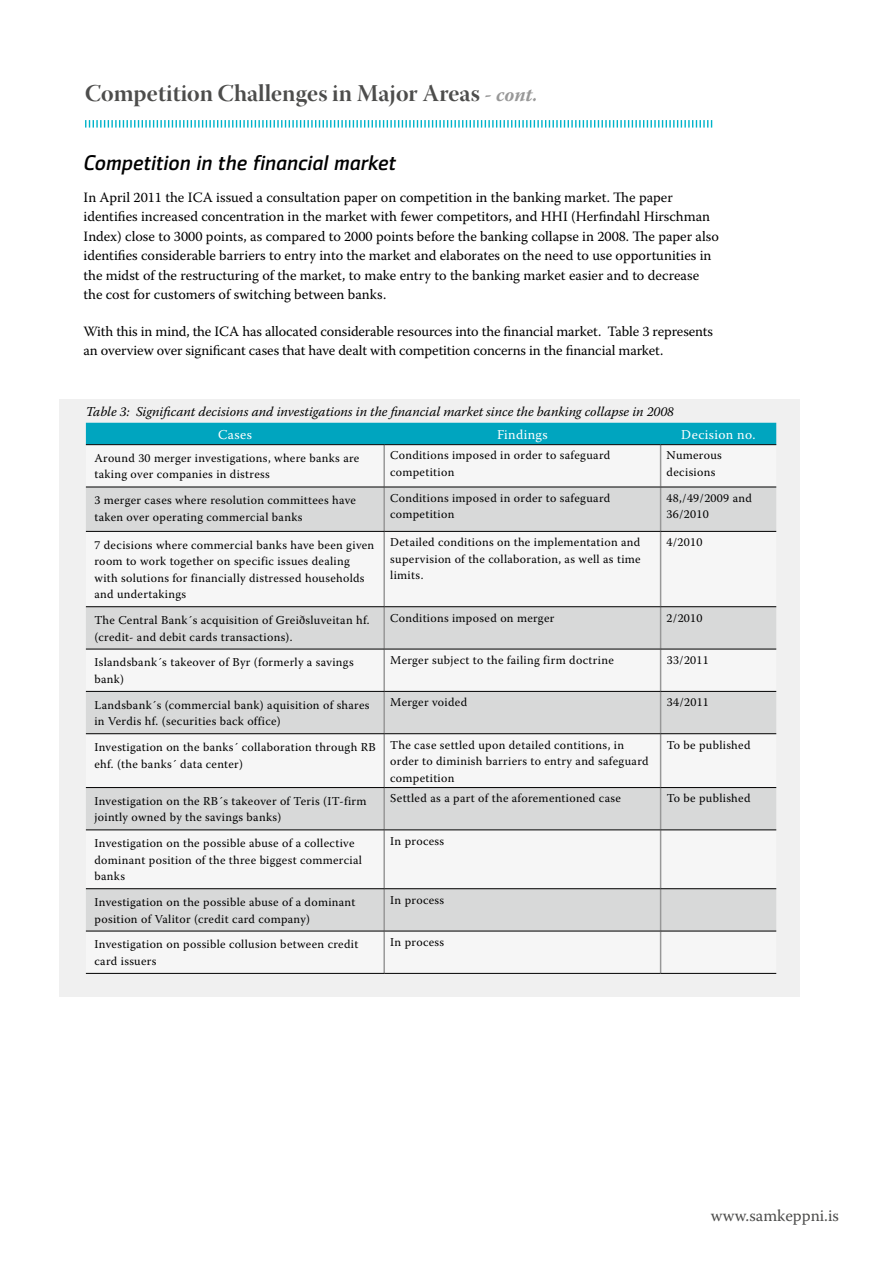
<style>
.page{position:relative;width:893px;height:1263px;background:#fff}
.page>*{position:absolute;margin:0;border:0;box-sizing:border-box;transform-origin:0 0}
.t1{font:24px "Warnock Pro Bold Disp";color:#4d4d4c}
.t2{font:italic 21px "Zemestro Std";color:#000}
.t3{font:16.5px "Warnock Pro";color:#4d4d4c}
.t4{font:14.25px/19.5px "Warnock Pro";color:#000}
.t5{font:italic 13.5px "Warnock Pro";color:#000}
.t6{font:13.5px "Warnock Pro";letter-spacing:.025em;color:#fff}
.t7{font:12px/16.5px "Warnock Pro";letter-spacing:.025em;color:#000}
.s1{font-family:"Warnock Pro";font-weight:700;font-style:italic;font-size:19.5px;color:#989898}
</style>
<div class="page">
<svg style="left:85px;top:120px;width:627px;height:8px"></svg>
<div style="left:60px;top:399px;width:740px;height:597px;background:#f0f0f0"></div>
<div style="left:86px;top:423px;width:690px;height:21px;background:#00a5bf"></div>
<svg style="left:86px;top:445px;width:690px;height:528px"></svg>
<svg style="left:86px;top:488px;width:690px;height:443px"></svg>
<hr style="left:383px;top:445px;width:2px;height:42px;background:#989898">
<hr style="left:660px;top:445px;width:1px;height:42px;background:#989898">
<hr style="left:383px;top:487px;width:2px;height:44px;background:#989898">
<hr style="left:660px;top:487px;width:1px;height:44px;background:#989898">
<hr style="left:383px;top:532px;width:2px;height:74px;background:#989898">
<hr style="left:660px;top:532px;width:1px;height:74px;background:#989898">
<hr style="left:383px;top:607px;width:2px;height:42px;background:#989898">
<hr style="left:660px;top:607px;width:1px;height:42px;background:#989898">
<hr style="left:383px;top:649px;width:2px;height:42px;background:#989898">
<hr style="left:660px;top:649px;width:1px;height:42px;background:#989898">
<hr style="left:383px;top:692px;width:2px;height:41px;background:#989898">
<hr style="left:660px;top:692px;width:1px;height:41px;background:#989898">
<hr style="left:383px;top:734px;width:2px;height:53px;background:#989898">
<hr style="left:383px;top:788px;width:2px;height:41px;background:#989898">
<hr style="left:383px;top:830px;width:2px;height:58px;background:#989898">
<hr style="left:383px;top:889px;width:2px;height:42px;background:#989898">
<hr style="left:383px;top:931px;width:2px;height:42px;background:#989898">
<hr style="left:660px;top:734px;width:1px;height:53px;background:#989898">
<hr style="left:660px;top:788px;width:1px;height:41px;background:#989898">
<hr style="left:660px;top:830px;width:1px;height:58px;background:#989898">
<hr style="left:660px;top:889px;width:1px;height:42px;background:#989898">
<hr style="left:660px;top:931px;width:1px;height:42px;background:#989898">
<hr style="left:86px;top:444px;width:298px;height:1px;background:#000">
<hr style="left:384px;top:444px;width:277px;height:1px;background:#000">
<hr style="left:661px;top:444px;width:115px;height:1px;background:#000">
<hr style="left:86px;top:487px;width:298px;height:1px;background:#000">
<hr style="left:384px;top:487px;width:277px;height:1px;background:#000">
<hr style="left:661px;top:487px;width:115px;height:1px;background:#000">
<hr style="left:86px;top:531px;width:298px;height:1px;background:#000">
<hr style="left:384px;top:531px;width:277px;height:1px;background:#000">
<hr style="left:661px;top:531px;width:115px;height:1px;background:#000">
<hr style="left:86px;top:606px;width:298px;height:1px;background:#000">
<hr style="left:384px;top:606px;width:277px;height:1px;background:#000">
<hr style="left:661px;top:606px;width:115px;height:1px;background:#000">
<hr style="left:86px;top:649px;width:298px;height:1px;background:#000">
<hr style="left:384px;top:649px;width:277px;height:1px;background:#000">
<hr style="left:661px;top:649px;width:115px;height:1px;background:#000">
<hr style="left:86px;top:691px;width:298px;height:1px;background:#000">
<hr style="left:384px;top:691px;width:277px;height:1px;background:#000">
<hr style="left:661px;top:691px;width:115px;height:1px;background:#000">
<hr style="left:86px;top:733px;width:298px;height:1px;background:#000">
<hr style="left:384px;top:733px;width:277px;height:1px;background:#000">
<hr style="left:661px;top:733px;width:115px;height:1px;background:#000">
<hr style="left:86px;top:787px;width:298px;height:1px;background:#000">
<hr style="left:384px;top:787px;width:277px;height:1px;background:#000">
<hr style="left:661px;top:787px;width:115px;height:1px;background:#000">
<hr style="left:86px;top:829px;width:298px;height:1px;background:#000">
<hr style="left:384px;top:829px;width:277px;height:1px;background:#000">
<hr style="left:661px;top:829px;width:115px;height:1px;background:#000">
<hr style="left:86px;top:888px;width:298px;height:1px;background:#000">
<hr style="left:384px;top:888px;width:277px;height:1px;background:#000">
<hr style="left:661px;top:888px;width:115px;height:1px;background:#000">
<hr style="left:86px;top:931px;width:298px;height:1px;background:#000">
<hr style="left:384px;top:931px;width:277px;height:1px;background:#000">
<hr style="left:661px;top:931px;width:115px;height:1px;background:#000">
<hr style="left:86px;top:973px;width:298px;height:1px;background:#000">
<hr style="left:384px;top:973px;width:277px;height:1px;background:#000">
<hr style="left:661px;top:973px;width:115px;height:1px;background:#000">
<h1 class="t1" style="left:85px;top:79px;width:454px">Competition Challenges in Major Areas <span class="s1">- cont.</span></h1>
<h2 class="t2" style="left:84px;top:151px;width:314px">Competition in the financial market</h2>
<p class="t4" style="left:84px;top:187px;width:637px">In April 2011 the ICA issued a consultation paper on competition in the banking market. The paper identifies increased concentration in the market with fewer competitors, and HHI (Herfindahl Hirschman Index) close to 3000 points, as compared to 2000 points before the banking collapse in 2008. The paper also identifies considerable barriers to entry into the market and elaborates on the need to use opportunities in the midst of the restructuring of the market, to make entry to the banking market easier and to decrease the cost for customers of switching between banks.</p>
<p class="t4" style="left:84px;top:321px;width:631px">With this in mind, the ICA has allocated considerable resources into the financial market. Table 3 represents an overview over significant cases that have dealt with competition concerns in the financial market.</p>
<p class="t5" style="left:86px;top:403px;width:590px">Table 3: Significant decisions and investigations in the financial market since the banking collapse in 2008</p>
<p class="t6" style="left:218px;top:426px;width:35px">Cases</p>
<p class="t6" style="left:497px;top:426px;width:52px">Findings</p>
<p class="t6" style="left:681px;top:426px;width:76px">Decision no.</p>
<p class="t7" style="left:94px;top:450px;width:267px">Around 30 merger investigations, where banks are taking over companies in distress</p>
<p class="t7" style="left:390px;top:447px;width:222px">Conditions imposed in order to safeguard competition</p>
<p class="t7" style="left:667px;top:447px;width:57px">Numerous decisions</p>
<p class="t7" style="left:94px;top:492px;width:263px">3 merger cases where resolution committees have taken over operating commercial banks</p>
<p class="t7" style="left:390px;top:489px;width:222px">Conditions imposed in order to safeguard competition</p>
<p class="t7" style="left:667px;top:489px;width:87px">48,/49/2009 and<br>36/2010</p>
<p class="t7" style="left:94px;top:536px;width:281px">7 decisions where commercial banks have been given room to work together on specific issues dealing with solutions for financially distressed households and undertakings</p>
<p class="t7" style="left:390px;top:534px;width:252px;text-align:justify">Detailed conditions on the implementation and supervision of the collaboration, as well as time limits.</p>
<p class="t7" style="left:667px;top:534px;width:37px">4/2010</p>
<p class="t7" style="left:94px;top:612px;width:277px">The Central Bank´s acquisition of Greiðsluveitan hf. (credit- and debit cards transactions).</p>
<p class="t7" style="left:390px;top:609px;width:166px">Conditions imposed on merger</p>
<p class="t7" style="left:667px;top:609px;width:37px">2/2010</p>
<p class="t7" style="left:94px;top:654px;width:261px">Islandsbank´s takeover of Byr (formerly a savings bank)</p>
<p class="t7" style="left:390px;top:651px;width:225px">Merger subject to the failing firm doctrine</p>
<p class="t7" style="left:667px;top:651px;width:44px">33/2011</p>
<p class="t7" style="left:94px;top:696px;width:277px">Landsbank´s (commercial bank) aquisition of shares in Verdis hf. (securities back office)</p>
<p class="t7" style="left:390px;top:694px;width:78px">Merger voided</p>
<p class="t7" style="left:667px;top:694px;width:44px">34/2011</p>
<p class="t7" style="left:94px;top:739px;width:283px">Investigation on the banks´ collaboration through RB ehf. (the banks´ data center)</p>
<p class="t7" style="left:390px;top:736px;width:260px">The case settled upon detailed contitions, in order to diminish barriers to entry and safeguard competition</p>
<p class="t7" style="left:667px;top:736px;width:85px">To be published</p>
<p class="t7" style="left:94px;top:792px;width:274px">Investigation on the RB´s takeover of Teris (IT-firm jointly owned by the savings banks)</p>
<p class="t7" style="left:390px;top:790px;width:232px">Settled as a part of the aforementioned case</p>
<p class="t7" style="left:667px;top:790px;width:85px">To be published</p>
<p class="t7" style="left:94px;top:835px;width:269px">Investigation on the possible abuse of a collective dominant position of the three biggest commercial banks</p>
<p class="t7" style="left:390px;top:832px;width:55px">In process</p>
<p class="t7" style="left:94px;top:894px;width:262px">Investigation on the possible abuse of a dominant position of Valitor (credit card company)</p>
<p class="t7" style="left:390px;top:891px;width:55px">In process</p>
<p class="t7" style="left:94px;top:936px;width:265px">Investigation on possible collusion between credit card issuers</p>
<p class="t7" style="left:390px;top:933px;width:55px">In process</p>
<h3 class="t3" style="left:711px;top:1206px;width:130px">www.samkeppni.is</h3>
</div>
